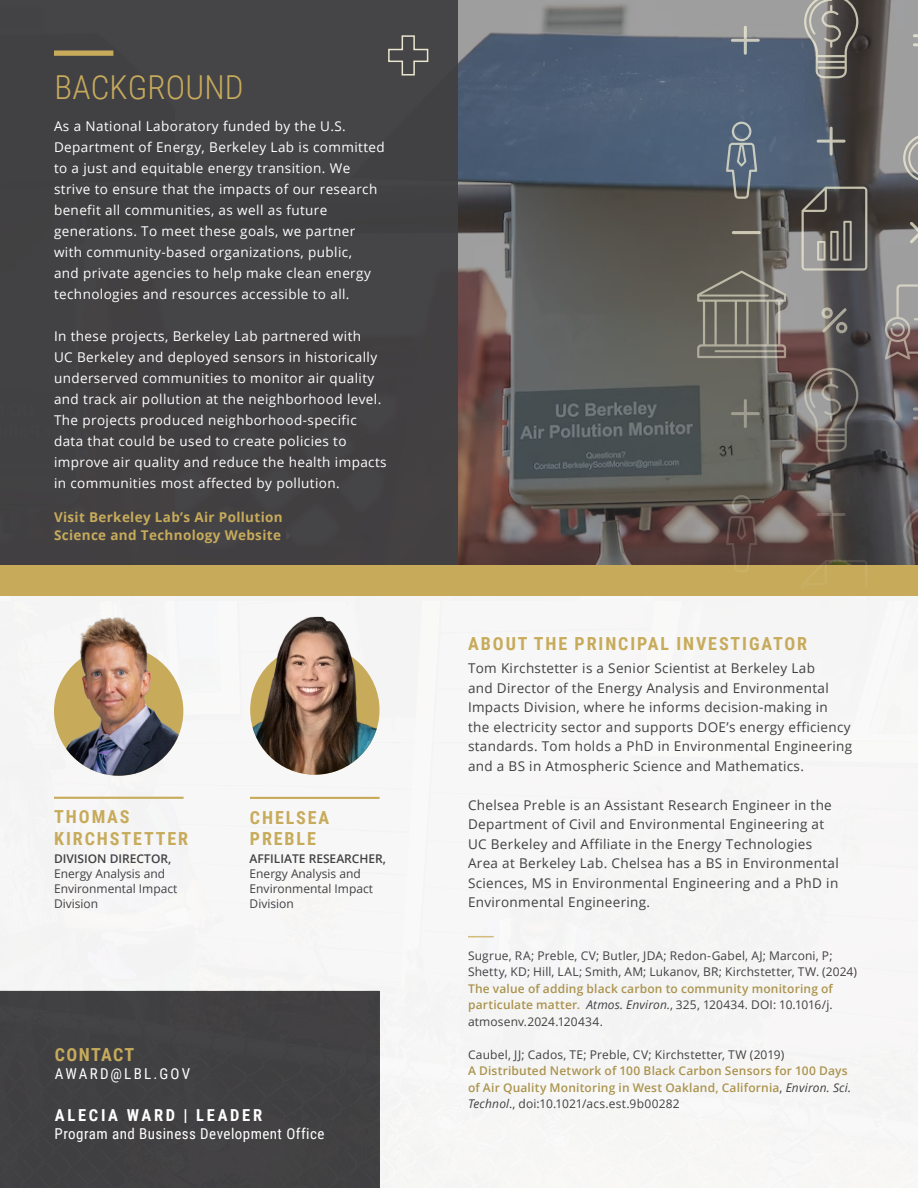
<style>
.page{position:relative;width:918px;height:1188px;background:#fff}
.page>*{position:absolute;margin:0;border:0;box-sizing:border-box;transform-origin:0 0}
.t1{font:300 33px "Roboto Condensed";letter-spacing:.005em;color:#c7ab5b}
.t2{font:700 18px/21.6px "Roboto Condensed";letter-spacing:.105em;color:#c7ab5b}
.t3{font:700 18px "Roboto Condensed";letter-spacing:.075em;color:#c7ab5b}
.t4{font:700 16.5px "Roboto Condensed";letter-spacing:.165em;color:#fff}
.t5{font:15px "Roboto Condensed";letter-spacing:.03em;color:#fff}
.t6{font:15px "Roboto Condensed";letter-spacing:.155em;color:#fff}
.t7{font:13.5px/21px "Open Sans";letter-spacing:.03em;color:#fff}
.t8{font:13.5px/19.5px "Open Sans";letter-spacing:.025em;color:#414042}
.t9{font:700 13.5px/18px "Open Sans";letter-spacing:.025em;color:#c7ab5b}
.t10{font:600 12px/16.5px "Open Sans";letter-spacing:.015em;color:#ab944d;text-align:justify}
.t11{font:12px/15px "Open Sans";letter-spacing:.01em;color:#414042}
.t12{font:600 12px "Open Sans";color:#414042}
.s1{color:#4d4d4f}
.s2{font-weight:400;font-style:italic;color:#414042}
.s3{font-weight:400;color:#414042}
</style>
<div class="page">
<svg style="left:458px;top:0;width:237px;height:565px;background:#5c5c61"></svg>
<div style="left:0;top:0;width:458px;height:579px;background:#414042"></div>
<div style="left:54px;top:50px;width:59px;height:6px;background:#c7ab5b"></div>
<div style="left:0;top:596px;width:918px;height:592px;background:#f7f6f6"></div>
<div style="left:0;top:991px;width:380px;height:197px;background:#414042"></div>
<hr style="left:54px;top:797px;width:130px;height:2px;background:#c7ab5b">
<img style="left:54px;top:615px;width:129px;height:161px">
<hr style="left:250px;top:797px;width:130px;height:2px;background:#c7ab5b">
<img style="left:250px;top:617px;width:130px;height:158px">
<div style="left:0;top:565px;width:918px;height:31px;background:#c7ab5b"></div>
<svg style="left:695px;top:0;width:223px;height:575px;background:#676564"></svg>
<svg style="left:388px;top:35px;width:41px;height:41px"></svg>
<svg style="left:468px;top:936px;width:26px;height:1px"></svg>
<h1 class="t1" style="left:55px;top:64px;width:191px">BACKGROUND</h1>
<p class="t7" style="left:54px;top:115px;width:332px">As a National Laboratory funded by the U.S.<br>Department of Energy, Berkeley Lab is committed to a just and equitable energy transition. We strive to ensure that the impacts of our research benefit all communities, as well as future generations. To meet these goals, we partner with community-based organizations, public,<br>and private agencies to help make clean energy technologies and resources accessible to all.</p>
<p class="t7" style="left:54px;top:325px;width:334px">In these projects, Berkeley Lab partnered with<br>UC Berkeley and deployed sensors in historically underserved communities to monitor air quality and track air pollution at the neighborhood level.<br>The projects produced neighborhood-specific data that could be used to create policies to improve air quality and reduce the health impacts in communities most affected by pollution.</p>
<p class="t9" style="left:54px;top:507px;width:242px">Visit Berkeley Lab’s Air Pollution<br>Science and Technology Website<span class="s1">✔</span></p>
<h2 class="t2" style="left:54px;top:806px;width:135px">THOMAS<br>KIRCHSTETTER</h2>
<p class="t12" style="left:54px;top:850px;width:119px">DIVISION DIRECTOR,</p>
<p class="t11" style="left:54px;top:866px;width:125px">Energy Analysis and<br>Environmental Impact<br>Division</p>
<h2 class="t2" style="left:250px;top:806px;width:81px">CHELSEA<br>PREBLE</h2>
<p class="t12" style="left:250px;top:851px;width:138px">AFFILIATE RESEARCHER,</p>
<p class="t11" style="left:250px;top:866px;width:125px">Energy Analysis and<br>Environmental Impact<br>Division</p>
<h2 class="t3" style="left:55px;top:1042px;width:81px">CONTACT</h2>
<p class="t6" style="left:55px;top:1063px;width:137px">AWARD@LBL.GOV</p>
<p class="t4" style="left:55px;top:1104px;width:209px">ALECIA WARD | LEADER</p>
<p class="t5" style="left:55px;top:1123px;width:271px">Program and Business Development Office</p>
<h2 class="t2" style="left:468px;top:633px;width:340px">ABOUT THE PRINCIPAL INVESTIGATOR</h2>
<p class="t8" style="left:468px;top:658px;width:386px">Tom Kirchstetter is a Senior Scientist at Berkeley Lab<br>and Director of the Energy Analysis and Environmental Impacts Division, where he informs decision-making in the electricity sector and supports DOE’s energy efficiency standards. Tom holds a PhD in Environmental Engineering and a BS in Atmospheric Science and Mathematics.</p>
<p class="t8" style="left:468px;top:795px;width:372px">Chelsea Preble is an Assistant Research Engineer in the Department of Civil and Environmental Engineering at UC Berkeley and Affiliate in the Energy Technologies Area at Berkeley Lab. Chelsea has a BS in Environmental Sciences, MS in Environmental Engineering and a PhD in Environmental Engineering.</p>
<p class="t11" style="left:468px;top:947px;width:391px;line-height:16.5px">Sugrue, RA; Preble, CV; Butler, JDA; Redon-Gabel, AJ; Marconi, P;<br>Shetty, KD; Hill, LAL; Smith, AM; Lukanov, BR; Kirchstetter, TW. (2024)</p>
<p class="t10" style="left:468px;top:980px;width:367px">The value of adding black carbon to community monitoring of particulate matter. <span class="s2">Atmos. Environ.</span><span class="s3">, 325, 120434. DOI: 10.1016/j. atmosenv.2024.120434.</span></p>
<p class="t11" style="left:468px;top:1047px;width:318px">Caubel, JJ; Cados, TE; Preble, CV; Kirchstetter, TW (2019)</p>
<p class="t10" style="left:468px;top:1063px;width:385px;text-align:left">A Distributed Network of 100 Black Carbon Sensors for 100 Days of Air Quality Monitoring in West Oakland, California<span class="s3">,</span> <span class="s2">Environ. Sci.<br>Technol</span><span class="s3">., doi:10.1021/acs.est.9b00282</span></p>
</div>
